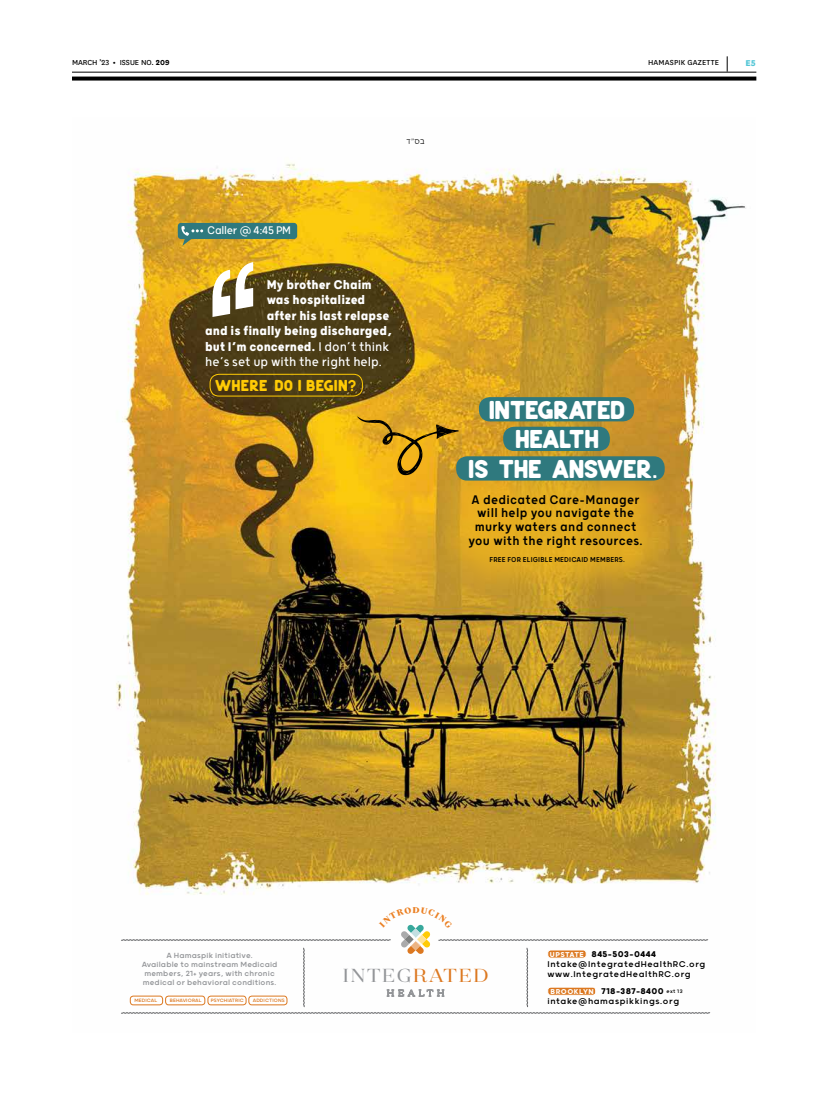
<style>
.page{position:relative;width:828px;height:1116px;background:#fff}
.page>*{position:absolute;margin:0;border:0;box-sizing:border-box;transform-origin:0 0}
.t1{font:37px/29.5px "American Lemon Sans";letter-spacing:-.02em;color:#fff;text-align:center}
.t2{font:23.9px "Revista";letter-spacing:.06em;color:#939598}
.t3{font:22.7px "American Lemon Sans";color:#ffcb05}
.t4{font:700 15.1px "Grold Slim";color:#fff}
.t5{font:300 15.1px "Grold Slim";color:#fff}
.t6{font:15px/14px "Grold Slim";letter-spacing:.02em;color:#000;text-align:center}
.t7{font:300 13.2px "Grold Slim";letter-spacing:-.02em;color:#fff}
.t8{font:10px/10.4px "Grold";letter-spacing:.06em;color:#000}
.t9{font:800 9.9px "National";color:#53c6d6}
.t10{font:8.9px/9.2px "Grold";letter-spacing:.02em;color:#939598;text-align:center}
.t11{font:8.9px "Fb Lotus";color:#000}
.t12{font:8.5px "Grold Slim";letter-spacing:.02em;color:#000}
.t13{font:8.5px "National";color:#000}
.t14{font:8.5px "National";letter-spacing:.02em;color:#000}
.t15{font:5.7px "Grold";letter-spacing:.02em;color:#dc7820}
.s1{font-weight:700}
.s2{font-weight:300}
.s3{color:#dc7820}
.s4{font-weight:700;font-size:8.5px;color:#fff}
.s5{font-size:6px}
</style>
<div class="page">
<img style="left:116px;top:163px;width:630px;height:850px">
<div style="left:433px;top:458px;width:245px;height:140px;background:#eeb41e;opacity:.75"></div>
<svg style="left:213px;top:270px;width:17px;height:47px"></svg>
<svg style="left:236px;top:262px;width:17px;height:47px"></svg>
<div style="left:479px;top:397px;width:155px;height:24px;background:#2f797e;border-radius:11px"></div>
<div style="left:503px;top:427px;width:107px;height:24px;background:#2f797e;border-radius:11px"></div>
<div style="left:456px;top:456px;width:209px;height:25px;background:#2f797e;border-radius:11px"></div>
<div style="left:210px;top:374px;width:153px;height:22px;border:1px solid #ffcb05;border-radius:9px"></div>
<svg style="left:357px;top:416px;width:102px;height:59px;background:#cd9a1c"></svg>
<svg style="left:178px;top:223px;width:119px;height:23px;background:#688b64"></svg>
<svg style="left:72px;top:77px;width:684px;height:4px;background:#1c1c1c"></svg>
<hr style="left:72px;top:72px;width:684px;height:1px;background:#000">
<svg style="left:727px;top:56px;width:1px;height:16px"></svg>
<svg style="left:121px;top:907px;width:589px;height:107px"></svg>
<p class="t13" style="left:72px;top:57px;width:99px">MARCH ’23 <span class="s1">•</span> ISSUE NO. <span class="s1">209</span></p>
<p class="t14" style="left:648px;top:57px;width:73px">HAMASPIK GAZETTE</p>
<p class="t9" style="left:745px;top:55px;width:12px">E5</p>
<p class="t11" style="left:407px;top:138px;width:19px">ס״ד ב</p>
<h3 class="t7" style="left:207px;top:223px;width:85px">Caller @ 4:45 PM</h3>
<h3 class="t4" style="left:267px;top:275px;width:106px">My brother Chaim</h3>
<h3 class="t4" style="left:267px;top:291px;width:100px">was hospitalized</h3>
<h3 class="t4" style="left:267px;top:306px;width:124px">after his last relapse</h3>
<h3 class="t4" style="left:205px;top:322px;width:188px">and is finally being discharged,</h3>
<h3 class="t4" style="left:205px;top:338px;width:185px">but I’m concerned. <span class="s2">I don’t think</span></h3>
<h3 class="t5" style="left:205px;top:353px;width:178px">he’s set up with the right help.</h3>
<h3 class="t3" style="left:215px;top:375px;width:142px">Where do I begin?</h3>
<h1 class="t1" style="left:469px;top:394px;width:190px">Integrated<br>Health<br>is the answer.</h1>
<h3 class="t6" style="left:469px;top:491px;width:176px">A dedicated Care-Manager will help you navigate the murky waters and connect you with the right resources.</h3>
<p class="t12" style="left:489px;top:554px;width:137px">FREE FOR ELIGIBLE MEDICAID MEMBERS.</p>
<p class="t10" style="left:142px;top:950px;width:137px">A Hamaspik initiative.<br>Available to mainstream Medicaid members, 21+ years, with chronic medical or behavioral conditions.</p>
<p class="t15" style="left:134px;top:997px;width:24px">MEDICAL</p>
<p class="t15" style="left:170px;top:997px;width:33px">BEHAVIORAL</p>
<p class="t15" style="left:211px;top:997px;width:35px">PSYCHIATRIC</p>
<p class="t15" style="left:253px;top:997px;width:34px">ADDICTIONS</p>
<h2 class="t2" style="left:342px;top:961px;width:148px">integ<span class="s3">rated</span></h2>
<p class="t8" style="left:548px;top:948px;width:159px"><span class="s4">UPSTATE</span> <span class="s1">845-503-0444<br></span>Intake@IntegratedHealthRC.org www.IntegratedHealthRC.org</p>
<p class="t8" style="left:548px;top:985px;width:137px;text-align:center"><span class="s4">BROOKLYN</span> <span class="s1">718-387-8400</span> <span class="s5">ext 13 </span>intake@hamaspikkings.org</p>
</div>
